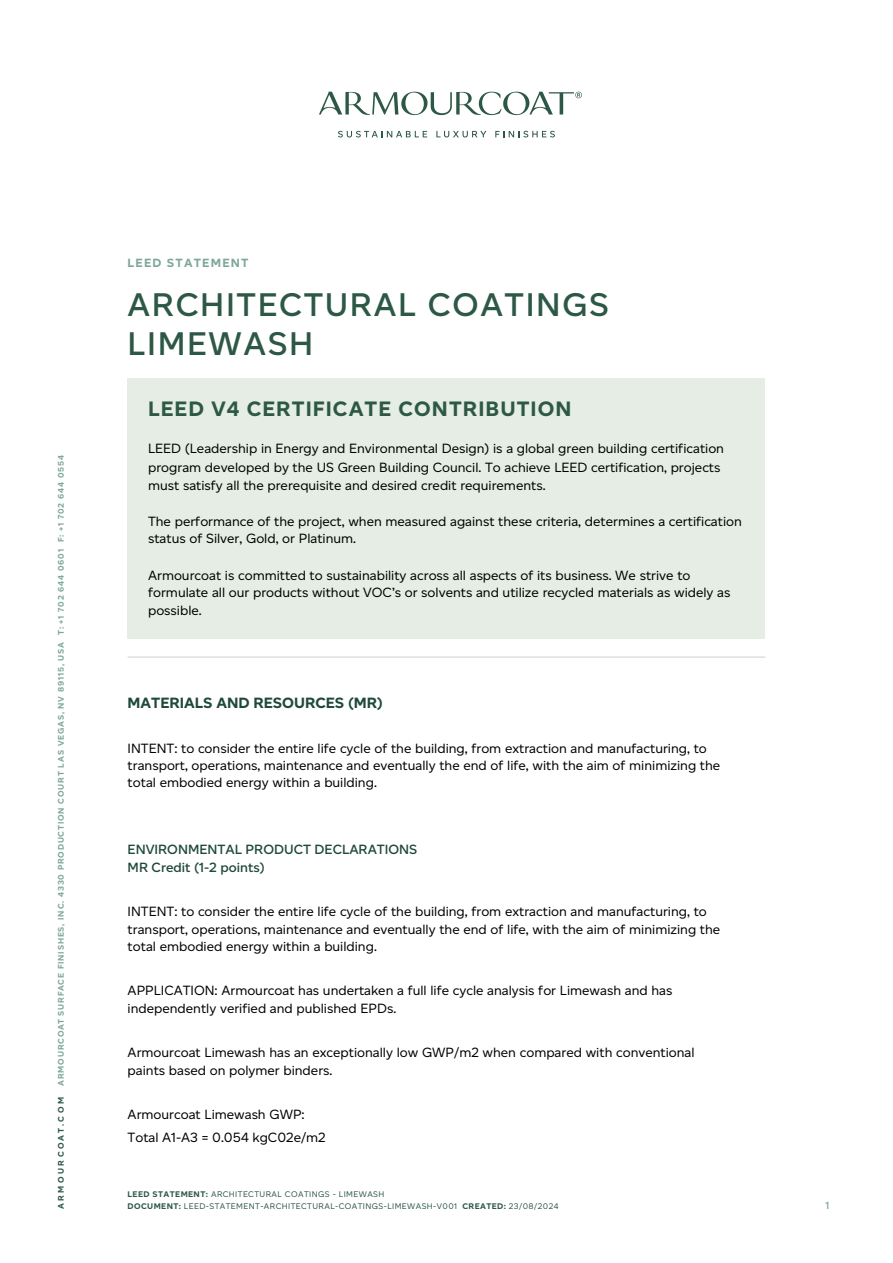
<style>
.page{position:relative;width:893px;height:1263px;background:#fff}
.page>*{position:absolute;margin:0;border:0;box-sizing:border-box;transform-origin:0 0}
.t1{font:600 33px/39.6px "Altform";letter-spacing:.05em;color:#2e5846}
.t2{font:700 21px "Altform";letter-spacing:.05em;color:#2e5846}
.t3{font:700 15px "Altform";color:#1f493d}
.t4{font:13.5px/17.2px "Altform";color:#000}
.t5{font:600 13.5px/17.2px "Altform";color:#1f493d}
.t6{font:700 12px "Altform";letter-spacing:.1em;color:#7ea79b}
.t7{font:600 10.5px "Altform";color:#7ea79b}
.t8{font:8.25px/12px "Altform";letter-spacing:.05em;color:#2e5846}
.t9{font:700 8.25px "Altform";letter-spacing:.1em;color:#7ea79b}
.t10{font:700 8.25px "Altform";letter-spacing:.3em;color:#2e5846}
.s1{font-weight:700}
</style>
<div class="page">
<div style="left:128px;top:378px;width:637px;height:260px;background:#e5ede4"></div>
<hr style="left:128px;top:657px;width:637px;height:1px;background:#d2d0d2">
<svg style="left:338px;top:131px;width:89px;height:6px"></svg>
<svg style="left:436px;top:131px;width:50px;height:6px"></svg>
<svg style="left:495px;top:131px;width:60px;height:6px"></svg>
<svg style="left:319px;top:92px;width:263px;height:23px"></svg>
<p class="t9" style="left:56px;top:1086px;width:632px;rotate:-90deg">ARMOURCOAT SURFACE FINISHES, INC. 4330 PRODUCTION COURT LAS VEGAS, NV 89115, USA T: +1 702 644 0601 F: +1 702 644 0554</p>
<p class="t10" style="left:56px;top:1209px;width:113px;rotate:-90deg">ARMOURCOAT.COM</p>
<p class="t6" style="left:128px;top:256px;width:122px">LEED STATEMENT</p>
<h1 class="t1" style="left:128px;top:285px;width:483px">ARCHITECTURAL COATINGS<br>LIMEWASH</h1>
<h2 class="t2" style="left:148px;top:397px;width:425px">LEED V4 CERTIFICATE CONTRIBUTION</h2>
<p class="t4" style="left:148px;top:440px;width:577px;line-height:18.3px">LEED (Leadership in Energy and Environmental Design) is a global green building certification program developed by the US Green Building Council. To achieve LEED certification, projects must satisfy all the prerequisite and desired credit requirements.</p>
<p class="t4" style="left:148px;top:513px;width:595px">The performance of the project, when measured against these criteria, determines a certification status of Silver, Gold, or Platinum.</p>
<p class="t4" style="left:148px;top:567px;width:584px;line-height:17.7px">Armourcoat is committed to sustainability across all aspects of its business. We strive to formulate all our products without VOC’s or solvents and utilize recycled materials as widely as possible.</p>
<p class="t3" style="left:128px;top:694px;width:257px">MATERIALS AND RESOURCES (MR)</p>
<p class="t4" style="left:128px;top:740px;width:594px">INTENT: to consider the entire life cycle of the building, from extraction and manufacturing, to transport, operations, maintenance and eventually the end of life, with the aim of minimizing the total embodied energy within a building.</p>
<p class="t5" style="left:128px;top:841px;width:291px">ENVIRONMENTAL PRODUCT DECLARATIONS<br>MR Credit (1-2 points)</p>
<p class="t4" style="left:128px;top:903px;width:594px">INTENT: to consider the entire life cycle of the building, from extraction and manufacturing, to transport, operations, maintenance and eventually the end of life, with the aim of minimizing the total embodied energy within a building.</p>
<p class="t4" style="left:128px;top:982px;width:546px">APPLICATION: Armourcoat has undertaken a full life cycle analysis for Limewash and has independently verified and published EPDs.</p>
<p class="t4" style="left:128px;top:1044px;width:568px">Armourcoat Limewash has an exceptionally low GWP/m2 when compared with conventional paints based on polymer binders.</p>
<p class="t4" style="left:128px;top:1103px;width:200px;line-height:22.4px">Armourcoat Limewash GWP:<br>Total A1-A3 = 0.054 kgC02e/m2</p>
<p class="t8" style="left:128px;top:1188px;width:432px"><span class="s1">LEED STATEMENT:</span> ARCHITECTURAL COATINGS - LIMEWASH<br><span class="s1">DOCUMENT:</span> LEED-STATEMENT-ARCHITECTURAL-COATINGS-LIMEWASH-V001 <span class="s1">CREATED:</span> 23/08/2024</p>
<p class="t7" style="left:825px;top:1200px;width:5px">1</p>
</div>
